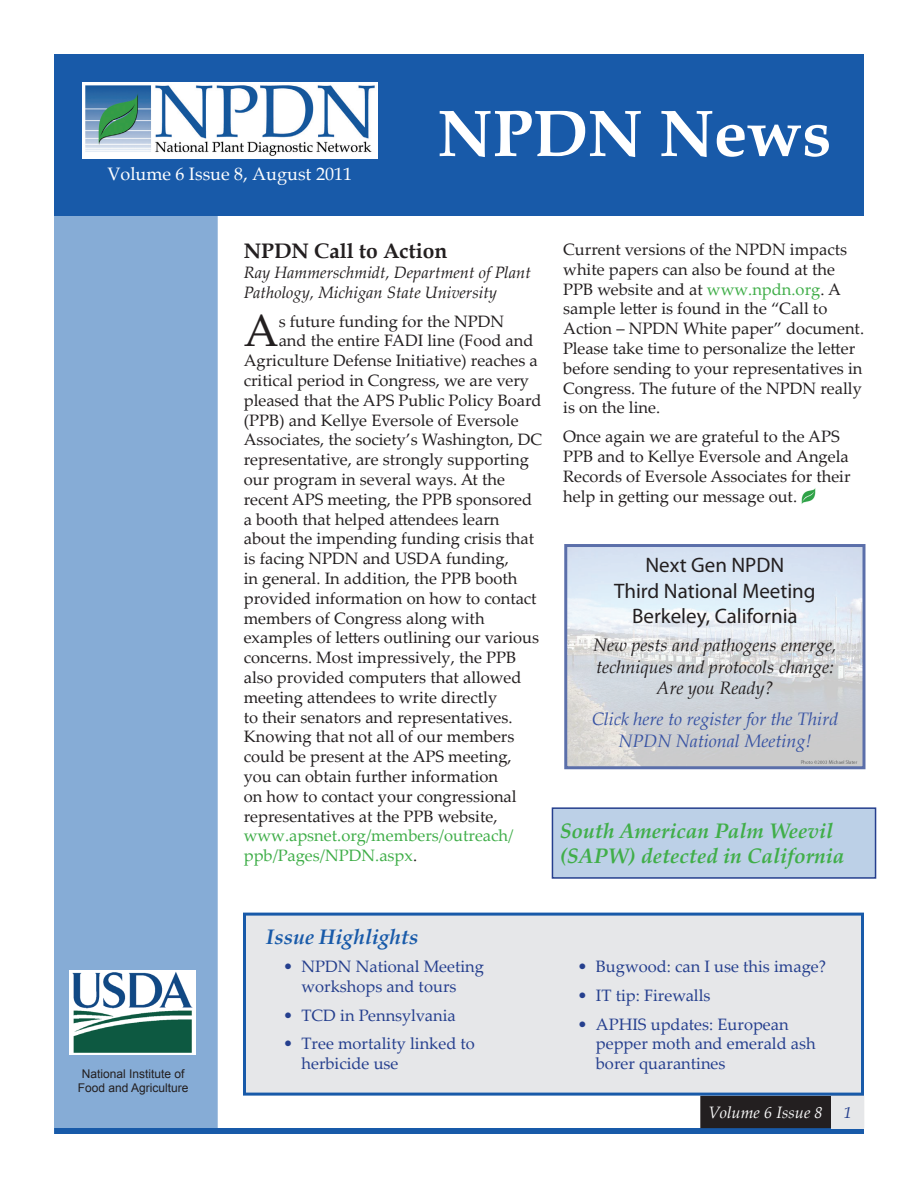
<style>
.page{position:relative;width:918px;height:1188px;background:#fff}
.page>*{position:absolute;margin:0;border:0;box-sizing:border-box;transform-origin:0 0}
.t1{font:700 66px "Book Antiqua";color:#fff}
.t2{font:45px "Palatino Linotype";color:#231f20}
.t3{font:21px/25.2px "Myriad Pro";color:#231f20;text-align:center}
.t4{font:italic 700 21px/25.2px "Palatino Linotype";color:#40ae49}
.t5{font:700 21px "Book Antiqua";color:#231f20}
.t6{font:italic 700 21px "Book Antiqua";color:#185aa9}
.t7{font:italic 18px/21.6px "Book Antiqua";color:#231f20;text-align:center}
.t8{font:italic 18px/21.6px "Book Antiqua";color:#3853a3;text-align:center}
.t9{font:18px "Book Antiqua";color:#fff}
.t10{font:16.5px/19.8px "Palatino Linotype";color:#231f20}
.t11{font:16.5px/19.8px "Palatino Linotype";color:#253f8e}
.t12{font:italic 16.5px/19.8px "Palatino Linotype";color:#231f20}
.t13{font:16.5px/19.8px "Palatino Linotype";color:#40ae49}
.t14{font:italic 16.5px "Palatino Linotype";color:#fafafa}
.t15{font:12px/14.4px "Arial";color:#231f20;text-align:center}
.s1{color:#231f20}
.s2{color:#40ae49}
.s3{color:#253f8e}
</style>
<div class="page">
<div style="left:54px;top:54px;width:810px;height:162px;background:#185aa9"></div>
<div style="left:54px;top:216px;width:164px;height:918px;background:#86acd6;border:2px solid #86acd6"></div>
<div style="left:54px;top:1128px;width:810px;height:6px;background:#185aa9"></div>
<img style="left:82px;top:82px;width:295px;height:76px">
<img style="left:70px;top:971px;width:126px;height:84px">
<div style="left:701px;top:1096px;width:162px;height:31px;background:#231f20"></div>
<div style="left:700px;top:1096px;width:164px;height:32px;border:2px solid #231f20"></div>
<div style="left:831px;top:1096px;width:33px;height:32px;background:#e6e7e9"></div>
<img style="left:801px;top:488px;width:15px;height:16px">
<img style="left:568px;top:548px;width:294px;height:217px">
<div style="left:564px;top:544px;width:302px;height:225px;border:3px solid #253f8e"></div>
<div style="left:552px;top:808px;width:324px;height:70px;background:#bcd0e7"></div>
<div style="left:552px;top:807px;width:324px;height:72px;border:2px solid #253f8e"></div>
<div style="left:244px;top:914px;width:618px;height:180px;background:#e6e7e9"></div>
<div style="left:243px;top:913px;width:621px;height:183px;border:3px solid #185aa9"></div>
<p class="t9" style="left:108px;top:162px;width:246px">Volume 6 Issue 8, August 2011</p>
<h1 class="t1" style="left:437px;top:89px;width:396px">NPDN News</h1>
<p class="t15" style="left:78px;top:1067px;width:112px">National Institute of<br>Food and Agriculture</p>
<p class="t5" style="left:244px;top:237px;width:205px">NPDN Call to Action</p>
<p class="t12" style="left:244px;top:262px;width:289px">Ray Hammerschmidt, Department of Plant<br>Pathology, Michigan State University</p>
<h2 class="t2" style="left:244px;top:299px;width:36px">A</h2>
<p class="t10" style="left:279px;top:310px;width:227px">s future funding for the NPDN</p>
<p class="t10" style="left:279px;top:330px;width:256px">and the entire FADI line (Food and</p>
<p class="t10" style="left:244px;top:350px;width:295px">Agriculture Defense Initiative) reaches a</p>
<p class="t10" style="left:244px;top:370px;width:287px">critical period in Congress, we are very</p>
<p class="t10" style="left:244px;top:390px;width:299px">pleased that the APS Public Policy Board</p>
<p class="t10" style="left:244px;top:409px;width:276px">(PPB) and Kellye Eversole of Eversole</p>
<p class="t10" style="left:244px;top:429px;width:300px">Associates, the society’s Washington, DC</p>
<p class="t10" style="left:244px;top:449px;width:287px">representative, are strongly supporting</p>
<p class="t10" style="left:244px;top:469px;width:263px">our program in several ways. At the</p>
<p class="t10" style="left:244px;top:489px;width:290px">recent APS meeting, the PPB sponsored</p>
<p class="t10" style="left:244px;top:508px;width:257px">a booth that helped attendees learn</p>
<p class="t10" style="left:244px;top:528px;width:292px">about the impending funding crisis that</p>
<p class="t10" style="left:244px;top:548px;width:267px">is facing NPDN and USDA funding,</p>
<p class="t10" style="left:244px;top:568px;width:275px">in general. In addition, the PPB booth</p>
<p class="t10" style="left:244px;top:588px;width:294px">provided information on how to contact</p>
<p class="t10" style="left:244px;top:607px;width:242px">members of Congress along with</p>
<p class="t10" style="left:244px;top:627px;width:297px">examples of letters outlining our various</p>
<p class="t10" style="left:244px;top:647px;width:274px">concerns. Most impressively, the PPB</p>
<p class="t10" style="left:244px;top:667px;width:279px">also provided computers that allowed</p>
<p class="t10" style="left:244px;top:687px;width:255px">meeting attendees to write directly</p>
<p class="t10" style="left:244px;top:706px;width:270px">to their senators and representatives.</p>
<p class="t10" style="left:244px;top:726px;width:272px">Knowing that not all of our members</p>
<p class="t10" style="left:244px;top:746px;width:270px">could be present at the APS meeting,</p>
<p class="t10" style="left:244px;top:766px;width:256px">you can obtain further information</p>
<p class="t10" style="left:244px;top:786px;width:274px">on how to contact your congressional</p>
<p class="t10" style="left:244px;top:805px;width:255px">representatives at the PPB website,</p>
<p class="t13" style="left:244px;top:825px;width:271px">www.apsnet.org/members/outreach/ ppb/Pages/NPDN.aspx<span class="s1">.</span></p>
<p class="t10" style="left:563px;top:239px;width:302px">Current versions of the NPDN impacts white papers can also be found at the PPB website and at <span class="s2">www.npdn.org</span>. A sample letter is found in the “Call to Action – NPDN White paper” document.<br>Please take time to personalize the letter before sending to your representatives in Congress. The future of the NPDN really is on the line.</p>
<p class="t10" style="left:563px;top:426px;width:289px">Once again we are grateful to the APS PPB and to Kellye Eversole and Angela Records of Eversole Associates for their help in getting our message out.</p>
<p class="t3" style="left:614px;top:553px;width:203px">Next Gen NPDN<br>Third National Meeting<br>Berkeley, California</p>
<p class="t7" style="left:593px;top:634px;width:245px">New pests and pathogens emerge, techniques and protocols change:<br>Are you Ready?</p>
<p class="t8" style="left:592px;top:708px;width:248px">Click here to register for the Third<br>NPDN National Meeting!</p>
<p class="t4" style="left:560px;top:818px;width:286px">South American Palm Weevil (SAPW) detected in California</p>
<p class="t6" style="left:266px;top:923px;width:154px">Issue Highlights</p>
<p class="t11" style="left:283px;top:956px;width:203px;text-align:center">• NPDN National Meeting workshops and tours</p>
<p class="t11" style="left:283px;top:1004px;width:174px">• TCD in Pennsylvania</p>
<p class="t11" style="left:301px;top:1033px;width:175px;text-indent:-18px">• Tree mortality linked to herbicide use</p>
<p class="t11" style="left:577px;top:956px;width:250px">• Bugwood: can I use this image?</p>
<p class="t11" style="left:577px;top:985px;width:135px">• IT tip: Firewalls</p>
<p class="t11" style="left:596px;top:1013px;width:221px;text-indent:-18px">• APHIS updates: European pepper moth and emerald ash borer quarantines</p>
<p class="t14" style="left:709px;top:1100px;width:144px">Volume 6 Issue 8 <span class="s3">1</span></p>
</div>
